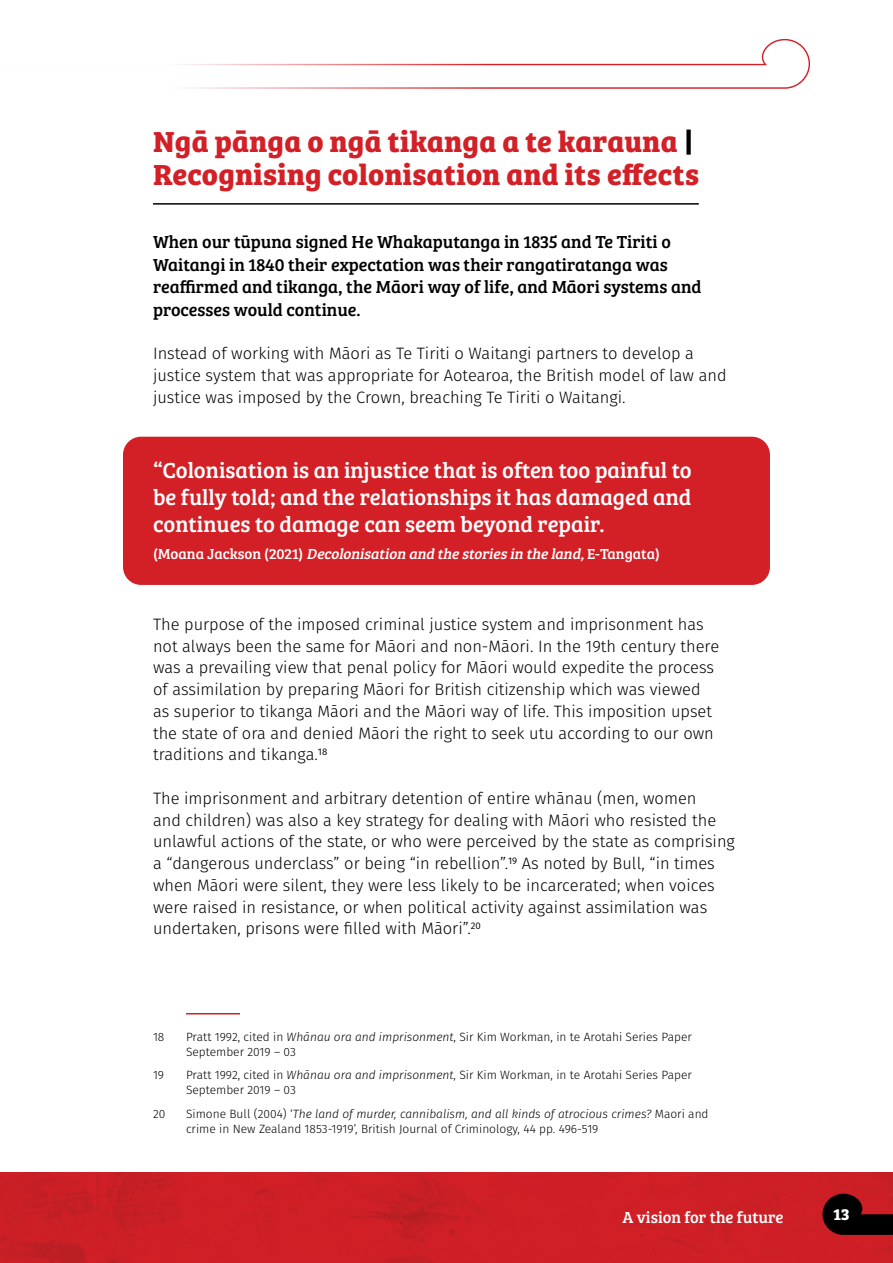
<style>
.page{position:relative;width:893px;height:1263px;background:#fff}
.page>*{position:absolute;margin:0;border:0;box-sizing:border-box;transform-origin:0 0}
.t1{font:700 30px/33px "Bree Serif";letter-spacing:.01em;color:#d31f26}
.t2{font:22.5px/27px "Bree Serif";color:#fff;text-align:justify}
.t3{font:18px/22.5px "Bree Serif";color:#000}
.t4{font:300 16.5px/21.8px "Fira Sans";color:#000}
.t5{font:16.5px "Bree Serif";color:#fff}
.t6{font:700 16.5px "Bree Serif";color:#fff}
.t7{font:italic 15px "Bree Serif";color:#fff}
.t8{font:300 12px/15px "Fira Sans";color:#000}
.s1{color:#000}
.s2{font-style:normal}
.s3{font-style:italic}
</style>
<div class="page">
<img style="left:0;top:1173px;width:893px;height:90px">
<svg style="left:822px;top:1194px;width:71px;height:41px;background:#3e090b"></svg>
<svg style="left:181px;top:38px;width:630px;height:51px"></svg>
<hr style="left:153px;top:203px;width:546px;height:2px;background:#000">
<div style="left:123px;top:437px;width:647px;height:148px;background:#d31f26;border-radius:18px"></div>
<hr style="left:186px;top:1013px;width:54px;height:1px;background:#d31f26">
<h1 class="t1" style="left:153px;top:123px;width:548px">Ngā pānga o ngā tikanga a te karauna <span class="s1">|<br></span>Recognising colonisation and its effects</h1>
<p class="t3" style="left:153px;top:230px;width:550px">When our tūpuna signed He Whakaputanga in 1835 and Te Tiriti o Waitangi in 1840 their expectation was their rangatiratanga was reaffirmed and tikanga, the Māori way of life, and Māori systems and processes would continue.</p>
<p class="t4" style="left:153px;top:342px;width:575px">Instead of working with Māori as Te Tiriti o Waitangi partners to develop a justice system that was appropriate for Aotearoa, the British model of law and justice was imposed by the Crown, breaching Te Tiriti o Waitangi.</p>
<h2 class="t2" style="left:153px;top:456px;width:540px">“Colonisation is an injustice that is often too painful to be fully told; and the relationships it has damaged and continues to damage can seem beyond repair.</h2>
<p class="t7" style="left:153px;top:543px;width:508px"><span class="s2">( M o a n a J a c k s o n ( 2 0 2 1 )</span> Decolonisation and the storiesin the land,<span class="s2">E - Ta n g a t a )</span></p>
<p class="t4" style="left:153px;top:613px;width:568px">The purpose of the imposed criminal justice system and imprisonment has not always been the same for Māori and non-Māori. In the 19th century there was a prevailing view that penal policy for Māori would expedite the process of assimilation by preparing Māori for British citizenship which was viewed as superior to tikanga Māori and the Māori way of life. This imposition upset the state of ora and denied Māori the right to seek utu according to our own traditions and tikanga.<sup>18</sup></p>
<p class="t4" style="left:153px;top:787px;width:583px">The imprisonment and arbitrary detention of entire whānau (men, women<br>and children) was also a key strategy for dealing with Māori who resisted the unlawful actions of the state, or who were perceived by the state as comprising a “dangerous underclass” or being “in rebellion”.<sup>19</sup> As noted by Bull, “in times when Māori were silent, they were less likely to be incarcerated; when voices were raised in resistance, or when political activity against assimilation was undertaken, prisons were filled with Māori”.<sup>20</sup></p>
<p class="t8" style="left:153px;top:1029px;width:13px">18</p>
<p class="t8" style="left:186px;top:1029px;width:507px">Pratt 1992, cited in <span class="s3">Whānau ora and imprisonment</span>, Sir Kim Workman, in te Arotahi Series Paper<br>September 2019 – 03</p>
<p class="t8" style="left:153px;top:1067px;width:13px">19</p>
<p class="t8" style="left:186px;top:1067px;width:507px">Pratt 1992, cited in <span class="s3">Whānau ora and imprisonment</span>, Sir Kim Workman, in te Arotahi Series Paper<br>September 2019 – 03</p>
<p class="t8" style="left:153px;top:1106px;width:14px">20</p>
<p class="t8" style="left:186px;top:1106px;width:524px">Simone Bull (2004) ‘<span class="s3">The land of murder, cannibalism, and all kinds of atrocious crimes?</span> Maori and crime in New Zealand 1853-1919’, British Journal of Criminology, 44 pp. 496-519</p>
<p class="t5" style="left:622px;top:1205px;width:162px">A vision for the future</p>
<p class="t6" style="left:833px;top:1202px;width:18px">13</p>
</div>
